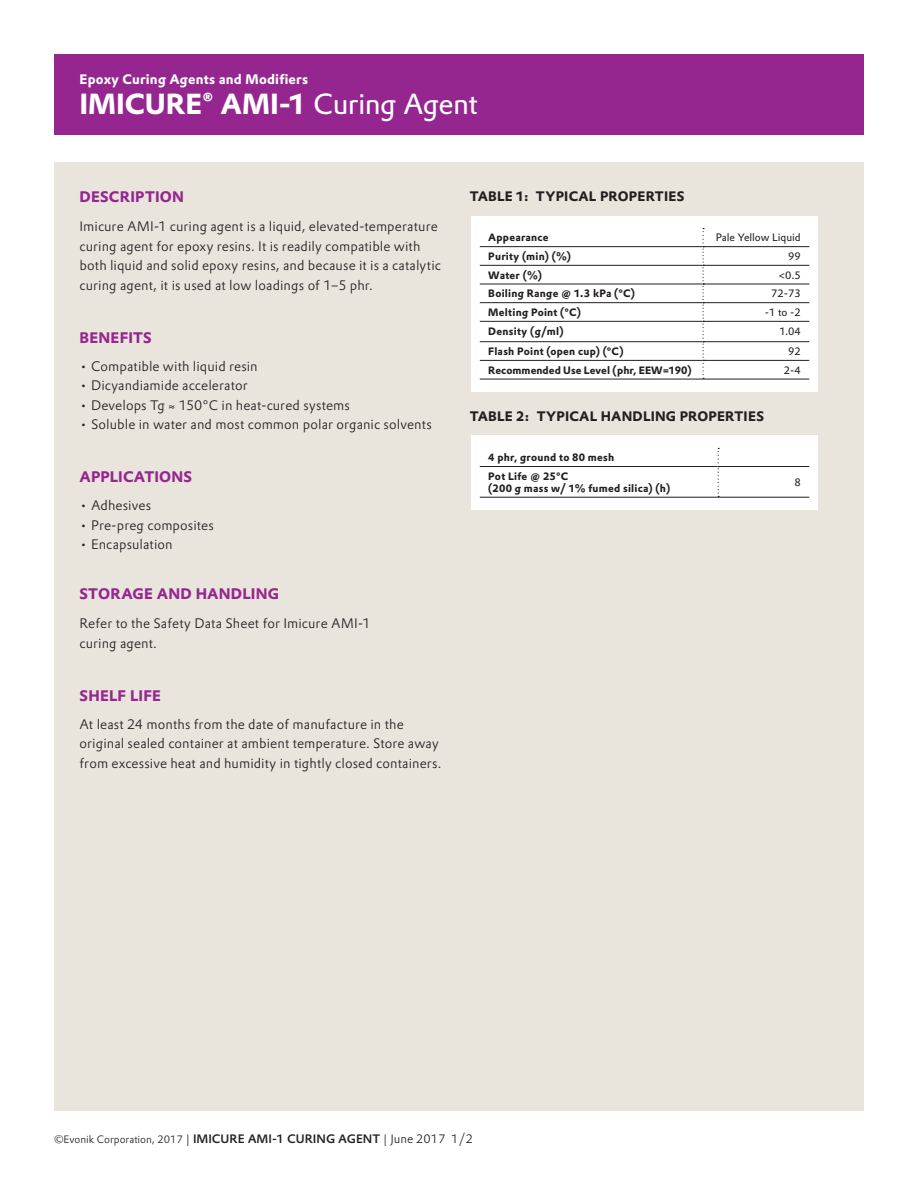
<style>
.page{position:relative;width:918px;height:1188px;background:#fff}
.page>*{position:absolute;margin:0;border:0;box-sizing:border-box;transform-origin:0 0}
.Headline_Prokyon_19{font:700 28.5px "Evonik Prokyon";color:#fff}
.Text_Column_Prokyon{font:700 15px "Evonik Prokyon";letter-spacing:.01em;color:#95268f}
.Subhead_Prokyon_10{font:700 15px "Evonik Prokyon";letter-spacing:.015em;color:#95268f}
.Text_Column_Prokyon-2{font:300 13.5px/19.5px "Evonik Prokyon";letter-spacing:.01em;color:#231f20}
.Text_Column_Prokyon-3{font:700 13.5px "Evonik Prokyon";letter-spacing:.01em;color:#231f20}
.Rooftext_Prokyon_9{font:700 13.5px "Evonik Prokyon";letter-spacing:.015em;color:#fff}
.t1{font:700 10.5px/18.8px "Evonik Prokyon";letter-spacing:.02em;color:#231f20}
.t2{font:300 10.5px "Evonik Prokyon";color:#231f20}
.t3{font:10.5px "Evonik Prokyon";color:#231f20}
.t4{font:700 10.5px "Evonik Prokyon";color:#231f20}
.s1{font-weight:400}
.s2{font-size:12px}
.s3{font-weight:500;font-size:12px}
</style>
<div class="page">
<div style="left:54px;top:54px;width:810px;height:81px;background:#95268f"></div>
<div style="left:54px;top:162px;width:810px;height:948px;background:#e9e5dd"></div>
<div style="left:471px;top:216px;width:347px;height:176px;background:#fff"></div>
<hr style="left:480px;top:246px;width:223px;height:1px;background:#231f20">
<hr style="left:480px;top:265px;width:223px;height:1px;background:#231f20">
<hr style="left:480px;top:284px;width:223px;height:1px;background:#231f20">
<hr style="left:480px;top:302px;width:223px;height:1px;background:#231f20">
<hr style="left:480px;top:321px;width:223px;height:1px;background:#231f20">
<hr style="left:480px;top:341px;width:223px;height:1px;background:#231f20">
<hr style="left:480px;top:360px;width:223px;height:1px;background:#231f20">
<hr style="left:480px;top:379px;width:223px;height:1px;background:#231f20">
<hr style="left:704px;top:246px;width:105px;height:1px;background:#231f20">
<hr style="left:704px;top:265px;width:105px;height:1px;background:#231f20">
<hr style="left:704px;top:284px;width:105px;height:1px;background:#231f20">
<hr style="left:704px;top:302px;width:105px;height:1px;background:#231f20">
<hr style="left:704px;top:321px;width:105px;height:1px;background:#231f20">
<hr style="left:704px;top:341px;width:105px;height:1px;background:#231f20">
<hr style="left:704px;top:360px;width:105px;height:1px;background:#231f20">
<hr style="left:703px;top:379px;width:106px;height:1px;background:#231f20">
<svg style="left:703px;top:228px;width:1px;height:151px"></svg>
<div style="left:471px;top:435px;width:347px;height:75px;background:#fff"></div>
<hr style="left:480px;top:466px;width:238px;height:1px;background:#231f20">
<hr style="left:480px;top:497px;width:238px;height:1px;background:#231f20">
<hr style="left:719px;top:466px;width:90px;height:1px;background:#231f20">
<hr style="left:718px;top:497px;width:91px;height:1px;background:#231f20">
<svg style="left:718px;top:448px;width:1px;height:49px"></svg>
<p class="Rooftext_Prokyon_9" style="left:80px;top:69px;width:230px">Epoxy Curing Agents and Modifiers</p>
<p class="Headline_Prokyon_19" style="left:80px;top:81px;width:400px">IMICURE® AMI-1 <span class="s1">Curing Agent</span></p>
<p class="Text_Column_Prokyon" style="left:80px;top:185px;width:106px">DESCRIPTION</p>
<p class="Text_Column_Prokyon-2" style="left:80px;top:216px;width:363px">Imicure AMI-1 curing agent is a liquid, elevated-temperature curing agent for epoxy resins. It is readily compatible with both liquid and solid epoxy resins, and because it is a catalytic curing agent, it is used at low loadings of 1−5 phr.</p>
<p class="Subhead_Prokyon_10" style="left:80px;top:325px;width:74px">BENEFITS</p>
<p class="Text_Column_Prokyon-2" style="left:80px;top:356px;width:180px">• Compatible with liquid resin</p>
<p class="Text_Column_Prokyon-2" style="left:80px;top:375px;width:170px">• Dicyandiamide accelerator</p>
<p class="Text_Column_Prokyon-2" style="left:80px;top:395px;width:272px">• Develops Tg ≈ 150°C in heat-cured systems</p>
<p class="Text_Column_Prokyon-2" style="left:80px;top:414px;width:354px">• Soluble in water and most common polar organic solvents</p>
<p class="Subhead_Prokyon_10" style="left:80px;top:465px;width:114px">APPLICATIONS</p>
<p class="Text_Column_Prokyon-2" style="left:80px;top:495px;width:73px">• Adhesives</p>
<p class="Text_Column_Prokyon-2" style="left:80px;top:515px;width:136px">• Pre-preg composites</p>
<p class="Text_Column_Prokyon-2" style="left:80px;top:534px;width:95px">• Encapsulation</p>
<p class="Text_Column_Prokyon" style="left:80px;top:582px;width:201px">STORAGE AND HANDLING</p>
<p class="Text_Column_Prokyon-2" style="left:80px;top:613px;width:293px">Refer to the Safety Data Sheet for Imicure AMI-1 curing agent.</p>
<p class="Subhead_Prokyon_10" style="left:80px;top:683px;width:83px">SHELF LIFE</p>
<p class="Text_Column_Prokyon-2" style="left:80px;top:713px;width:363px">At least 24 months from the date of manufacture in the original sealed container at ambient temperature. Store away from excessive heat and humidity in tightly closed containers.</p>
<p class="Text_Column_Prokyon-3" style="left:470px;top:186px;width:216px">TABLE 1: TYPICAL PROPERTIES</p>
<p class="t1" style="left:488px;top:227px;width:62px">Appearance</p>
<p class="t3" style="left:716px;top:229px;width:87px">Pale Yellow Liquid</p>
<p class="t1" style="left:488px;top:246px;width:84px">Purity (min) (%)</p>
<p class="t3" style="left:788px;top:248px;width:14px">99</p>
<p class="t1" style="left:488px;top:265px;width:55px">Water (%)</p>
<p class="t3" style="left:779px;top:267px;width:24px">&lt;0.5</p>
<p class="t1" style="left:488px;top:283px;width:148px">Boiling Range @ 1.3 kPa (°C)</p>
<p class="t3" style="left:771px;top:285px;width:31px">72-73</p>
<p class="t1" style="left:488px;top:302px;width:94px">Melting Point (°C)</p>
<p class="t3" style="left:765px;top:304px;width:37px">-1 to -2</p>
<p class="t1" style="left:488px;top:322px;width:77px">Density (g/ml)</p>
<p class="t3" style="left:779px;top:324px;width:23px">1.04</p>
<p class="t1" style="left:488px;top:341px;width:137px">Flash Point (open cup) (°C)</p>
<p class="t3" style="left:788px;top:343px;width:14px">92</p>
<p class="t4" style="left:488px;top:361px;width:205px">Recommended Use Level (phr, EEW=190)</p>
<p class="t3" style="left:784px;top:362px;width:18px">2-4</p>
<p class="Text_Column_Prokyon-3" style="left:470px;top:405px;width:296px">TABLE 2: TYPICAL HANDLING PROPERTIES</p>
<p class="t1" style="left:488px;top:447px;width:128px">4 phr, ground to 80 mesh<br>Pot Life @ 25°C</p>
<p class="t1" style="left:488px;top:478px;width:183px">(200 g mass w/ 1% fumed silica) (h)</p>
<p class="t3" style="left:794px;top:474px;width:8px">8</p>
<p class="t2" style="left:54px;top:1131px;width:420px">©Evonik Corporation, 2017 <span class="s2">|</span> <span class="s3">IMICURE AMI-1 CURING AGENT</span> <span class="s2">| June 2017 1/2</span></p>
</div>
